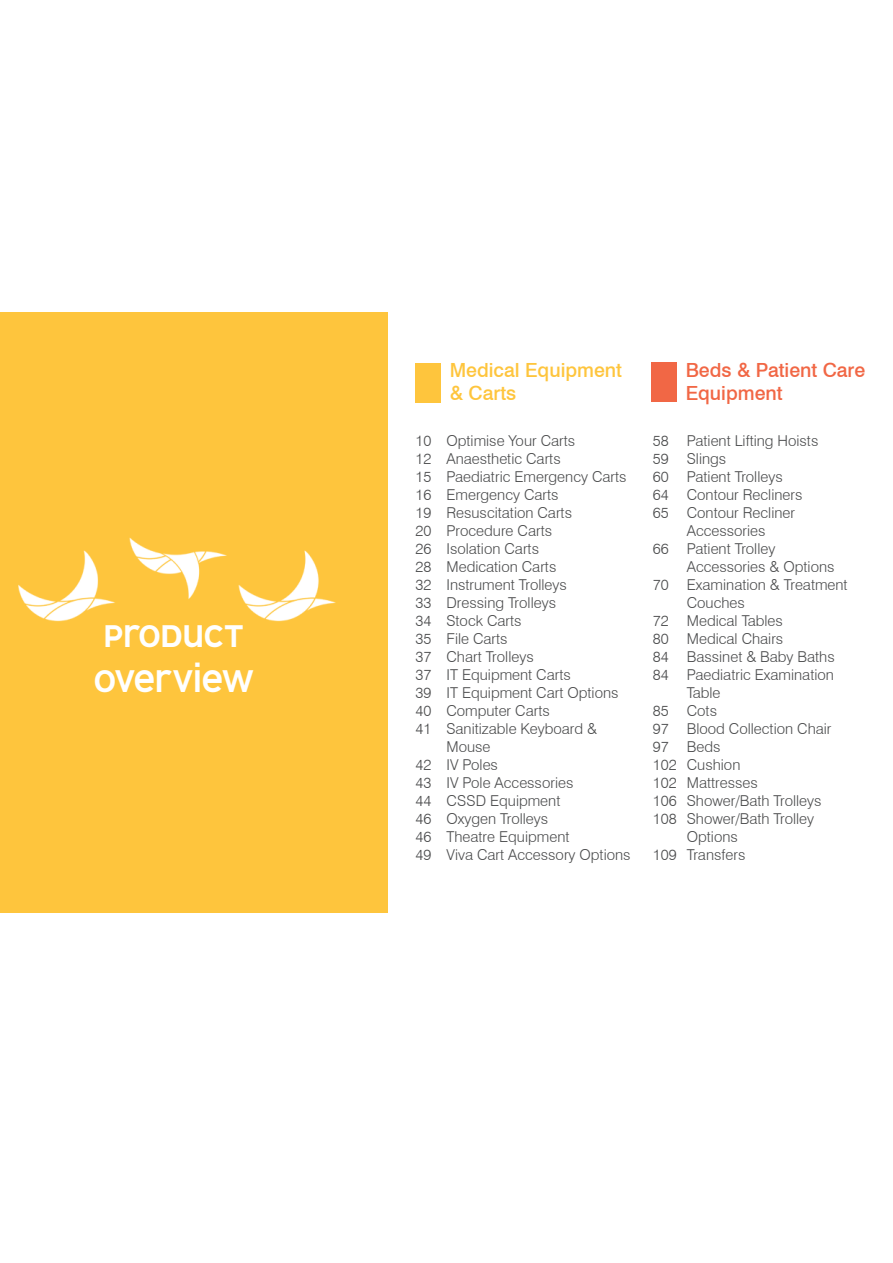
<style>
.page{position:relative;width:893px;height:1263px;background:#fff}
.page>*{position:absolute;margin:0;border:0;box-sizing:border-box;transform-origin:0 0}
.t1{font:37.5px "Designal R";color:#fff}
.t2{font:500 19.5px/23.4px "Swiss 721 BT";color:#f16745}
.t3{font:500 19.5px "Swiss 721 BT";color:#fec53d}
.t4{font:300 15px/18px "Swiss 721 BT";color:#4b4c4d}
</style>
<div class="page">
<div style="left:0;top:312px;width:387px;height:600px;background:#fec53d"></div>
<img style="left:18px;top:537px;width:318px;height:85px">
<div style="left:416px;top:363px;width:25px;height:40px;background:#fec53d"></div>
<div style="left:652px;top:362px;width:25px;height:40px;background:#f16745"></div>
<p class="t1" style="left:104px;top:616px;width:142px">PRODUCT</p>
<p class="t1" style="left:94px;top:661px;width:162px">OVERVIEW</p>
<p class="t4" style="left:416px;top:431px;width:17px">10</p>
<p class="t4" style="left:416px;top:449px;width:17px">12</p>
<p class="t4" style="left:416px;top:467px;width:17px">15</p>
<p class="t4" style="left:416px;top:485px;width:17px">16</p>
<p class="t4" style="left:416px;top:503px;width:17px">19</p>
<p class="t4" style="left:416px;top:521px;width:17px">20</p>
<p class="t4" style="left:416px;top:539px;width:17px">26</p>
<p class="t4" style="left:416px;top:557px;width:17px">28</p>
<p class="t4" style="left:416px;top:575px;width:17px">32</p>
<p class="t4" style="left:416px;top:593px;width:17px">33</p>
<p class="t4" style="left:416px;top:611px;width:17px">34</p>
<p class="t4" style="left:416px;top:629px;width:17px">35</p>
<p class="t4" style="left:416px;top:647px;width:17px">37</p>
<p class="t4" style="left:416px;top:665px;width:17px">37</p>
<p class="t4" style="left:416px;top:683px;width:17px">39</p>
<p class="t4" style="left:416px;top:701px;width:17px">40</p>
<p class="t4" style="left:416px;top:719px;width:17px">41</p>
<p class="t4" style="left:416px;top:755px;width:17px">42</p>
<p class="t4" style="left:416px;top:773px;width:17px">43</p>
<p class="t4" style="left:416px;top:791px;width:17px">44</p>
<p class="t4" style="left:416px;top:809px;width:17px">46</p>
<p class="t4" style="left:416px;top:827px;width:17px">46</p>
<p class="t4" style="left:416px;top:845px;width:17px">49</p>
<p class="t3" style="left:450px;top:358px;width:174px">Medical Equipment</p>
<p class="t3" style="left:450px;top:381px;width:68px">&amp; Carts</p>
<p class="t4" style="left:446px;top:431px;width:130px">Optimise Your Carts</p>
<p class="t4" style="left:446px;top:449px;width:116px">Anaesthetic Carts</p>
<p class="t4" style="left:446px;top:467px;width:182px">Paediatric Emergency Carts</p>
<p class="t4" style="left:446px;top:485px;width:114px">Emergency Carts</p>
<p class="t4" style="left:446px;top:503px;width:127px">Resuscitation Carts</p>
<p class="t4" style="left:446px;top:521px;width:107px">Procedure Carts</p>
<p class="t4" style="left:446px;top:539px;width:94px">Isolation Carts</p>
<p class="t4" style="left:446px;top:557px;width:111px">Medication Carts</p>
<p class="t4" style="left:446px;top:575px;width:122px">Instrument Trolleys</p>
<p class="t4" style="left:446px;top:593px;width:111px">Dressing Trolleys</p>
<p class="t4" style="left:446px;top:611px;width:77px">Stock Carts</p>
<p class="t4" style="left:446px;top:629px;width:63px">File Carts</p>
<p class="t4" style="left:446px;top:647px;width:89px">Chart Trolleys</p>
<p class="t4" style="left:446px;top:665px;width:126px">IT Equipment Carts</p>
<p class="t4" style="left:446px;top:683px;width:173px">IT Equipment Cart Options</p>
<p class="t4" style="left:446px;top:701px;width:105px">Computer Carts</p>
<p class="t4" style="left:446px;top:719px;width:152px">Sanitizable Keyboard &amp;<br>Mouse</p>
<p class="t4" style="left:446px;top:755px;width:53px">IV Poles</p>
<p class="t4" style="left:446px;top:773px;width:128px">IV Pole Accessories</p>
<p class="t4" style="left:446px;top:791px;width:115px">CSSD Equipment</p>
<p class="t4" style="left:446px;top:809px;width:103px">Oxygen Trolleys</p>
<p class="t4" style="left:446px;top:827px;width:124px">Theatre Equipment</p>
<p class="t4" style="left:446px;top:845px;width:186px">Viva Cart Accessory Options</p>
<p class="t4" style="left:653px;top:431px;width:17px">58</p>
<p class="t4" style="left:653px;top:449px;width:17px">59</p>
<p class="t4" style="left:653px;top:467px;width:17px">60</p>
<p class="t4" style="left:653px;top:485px;width:17px">64</p>
<p class="t4" style="left:653px;top:503px;width:17px">65</p>
<p class="t4" style="left:653px;top:539px;width:17px">66</p>
<p class="t4" style="left:653px;top:575px;width:17px">70</p>
<p class="t4" style="left:653px;top:611px;width:17px">72</p>
<p class="t4" style="left:653px;top:629px;width:17px">80</p>
<p class="t4" style="left:653px;top:647px;width:17px">84</p>
<p class="t4" style="left:653px;top:665px;width:17px">84</p>
<p class="t4" style="left:653px;top:701px;width:17px">85</p>
<p class="t4" style="left:653px;top:719px;width:17px">97</p>
<p class="t4" style="left:653px;top:737px;width:17px">97</p>
<p class="t4" style="left:653px;top:755px;width:25px">102</p>
<p class="t4" style="left:653px;top:773px;width:25px">102</p>
<p class="t4" style="left:653px;top:791px;width:25px">106</p>
<p class="t4" style="left:653px;top:809px;width:25px">108</p>
<p class="t4" style="left:653px;top:845px;width:25px">109</p>
<p class="t2" style="left:686px;top:358px;width:181px">Beds &amp; Patient Care<br>Equipment</p>
<p class="t4" style="left:687px;top:431px;width:133px">Patient Lifting Hoists</p>
<p class="t4" style="left:687px;top:449px;width:41px">Slings</p>
<p class="t4" style="left:687px;top:467px;width:97px">Patient Trolleys</p>
<p class="t4" style="left:687px;top:485px;width:117px">Contour Recliners</p>
<p class="t4" style="left:687px;top:503px;width:110px">Contour Recliner</p>
<p class="t4" style="left:687px;top:521px;width:80px">Accessories</p>
<p class="t4" style="left:687px;top:539px;width:90px">Patient Trolley</p>
<p class="t4" style="left:687px;top:557px;width:149px">Accessories &amp; Options</p>
<p class="t4" style="left:687px;top:575px;width:162px">Examination &amp; Treatment<br>Couches</p>
<p class="t4" style="left:687px;top:611px;width:97px">Medical Tables</p>
<p class="t4" style="left:687px;top:629px;width:98px">Medical Chairs</p>
<p class="t4" style="left:687px;top:647px;width:149px">Bassinet &amp; Baby Baths</p>
<p class="t4" style="left:687px;top:665px;width:149px">Paediatric Examination<br>Table</p>
<p class="t4" style="left:687px;top:701px;width:32px">Cots</p>
<p class="t4" style="left:687px;top:719px;width:146px">Blood Collection Chair</p>
<p class="t4" style="left:687px;top:737px;width:35px">Beds</p>
<p class="t4" style="left:687px;top:755px;width:55px">Cushion</p>
<p class="t4" style="left:687px;top:773px;width:72px">Mattresses</p>
<p class="t4" style="left:687px;top:791px;width:136px">Shower/Bath Trolleys</p>
<p class="t4" style="left:687px;top:809px;width:129px">Shower/Bath Trolley</p>
<p class="t4" style="left:687px;top:827px;width:53px">Options</p>
<p class="t4" style="left:687px;top:845px;width:60px">Transfers</p>
</div>
